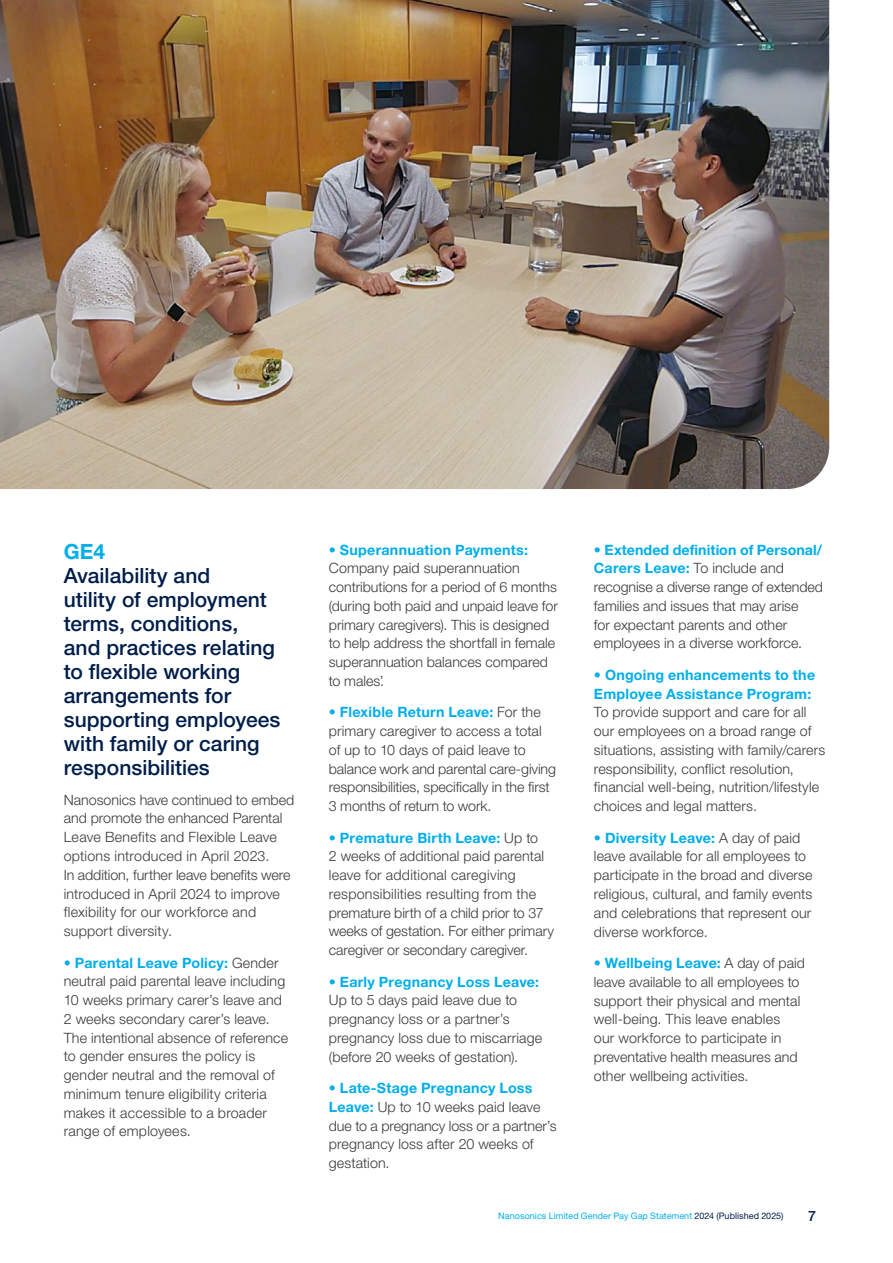
<style>
.page{position:relative;width:893px;height:1263px;background:#fff}
.page>*{position:absolute;margin:0;border:0;box-sizing:border-box;transform-origin:0 0}
.t1{font:500 21px/24px "Helvetica Neue LT Pro";color:#001e4b}
.t2{font:700 21px "Helvetica Neue LT Pro";color:#00aeea}
.t3{font:300 14.25px/18.8px "Helvetica Neue LT Pro";letter-spacing:.005em;color:#3a3a39}
.t4{font:700 14.25px/18.8px "Helvetica Neue LT Pro";letter-spacing:.015em;color:#00aeea}
.t5{font:500 14.25px "Helvetica Neue LT Pro";color:#001e4b}
.t6{font:9px "Helvetica Neue LT Pro";letter-spacing:.005em;color:#00aeea}
.s1{font-weight:700;color:#00aeea}
.s2{color:#001e4b}
</style>
<div class="page">
<img style="left:0;top:0;width:829px;height:489px">
<h1 class="t2" style="left:64px;top:539px;width:43px">GE4</h1>
<h1 class="t1" style="left:64px;top:564px;width:218px">Availability and<br>utility of employment terms, conditions,<br>and practices relating to flexible working arrangements for supporting employees with family or caring responsibilities</h1>
<p class="t3" style="left:64px;top:790px;width:232px">Nanosonics have continued to embed and promote the enhanced Parental Leave Benefits and Flexible Leave options introduced in April 2023.<br>In addition, further leave benefits were introduced in April 2024 to improve flexibility for our workforce and support diversity.</p>
<p class="t3" style="left:64px;top:953px;width:226px"><span class="s1">• Parental Leave Policy:</span> Gender neutral paid parental leave including<br>10 weeks primary carer’s leave and<br>2 weeks secondary carer’s leave.<br>The intentional absence of reference to gender ensures the policy is gender neutral and the removal of minimum tenure eligibility criteria makes it accessible to a broader range of employees.</p>
<p class="t4" style="left:329px;top:540px;width:201px">• Superannuation Payments:</p>
<p class="t3" style="left:329px;top:558px;width:230px">Company paid superannuation contributions for a period of 6 months (during both paid and unpaid leave for primary caregivers). This is designed to help address the shortfall in female superannuation balances compared to males.’</p>
<p class="t3" style="left:329px;top:703px;width:229px"><span class="s1">• Flexible Return Leave:</span> For the primary caregiver to access a total of up to 10 days of paid leave to balance work and parental care-giving responsibilities, specifically in the first 3 months of return to work.</p>
<p class="t3" style="left:329px;top:828px;width:227px"><span class="s1">• Premature Birth Leave:</span> Up to<br>2 weeks of additional paid parental leave for additional caregiving responsibilities resulting from the premature birth of a child prior to 37 weeks of gestation. For either primary caregiver or secondary caregiver.</p>
<p class="t4" style="left:329px;top:972px;width:212px">• Early Pregnancy Loss Leave:</p>
<p class="t3" style="left:329px;top:991px;width:215px">Up to 5 days paid leave due to pregnancy loss or a partner’s pregnancy loss due to miscarriage (before 20 weeks of gestation).</p>
<p class="t3" style="left:329px;top:1078px;width:229px"><span class="s1">• Late-Stage Pregnancy Loss<br>Leave:</span> Up to 10 weeks paid leave due to a pregnancy loss or a partner’s pregnancy loss after 20 weeks of gestation.</p>
<p class="t3" style="left:594px;top:540px;width:231px"><span class="s1">• Extended definition of Personal/ Carers Leave:</span> To include and recognise a diverse range of extended families and issues that may arise<br>for expectant parents and other employees in a diverse workforce.</p>
<p class="t4" style="left:594px;top:665px;width:223px">• Ongoing enhancements to the<br>Employee Assistance Program:</p>
<p class="t3" style="left:594px;top:703px;width:233px">To provide support and care for all our employees on a broad range of situations, assisting with family/carers responsibility, conflict resolution, financial well-being, nutrition/lifestyle choices and legal matters.</p>
<p class="t3" style="left:594px;top:828px;width:220px"><span class="s1">• Diversity Leave:</span> A day of paid leave available for all employees to participate in the broad and diverse religious, cultural, and family events and celebrations that represent our diverse workforce.</p>
<p class="t3" style="left:594px;top:953px;width:213px"><span class="s1">• Wellbeing Leave:</span> A day of paid leave available to all employees to support their physical and mental well-being. This leave enables<br>our workforce to participate in preventative health measures and other wellbeing activities.</p>
<p class="t6" style="left:498px;top:1211px;width:287px">Nanosonics Limited Gender Pay Gap Statement <span class="s2">2024 (Published 2025)</span></p>
<p class="t5" style="left:808px;top:1208px;width:9px">7</p>
</div>
